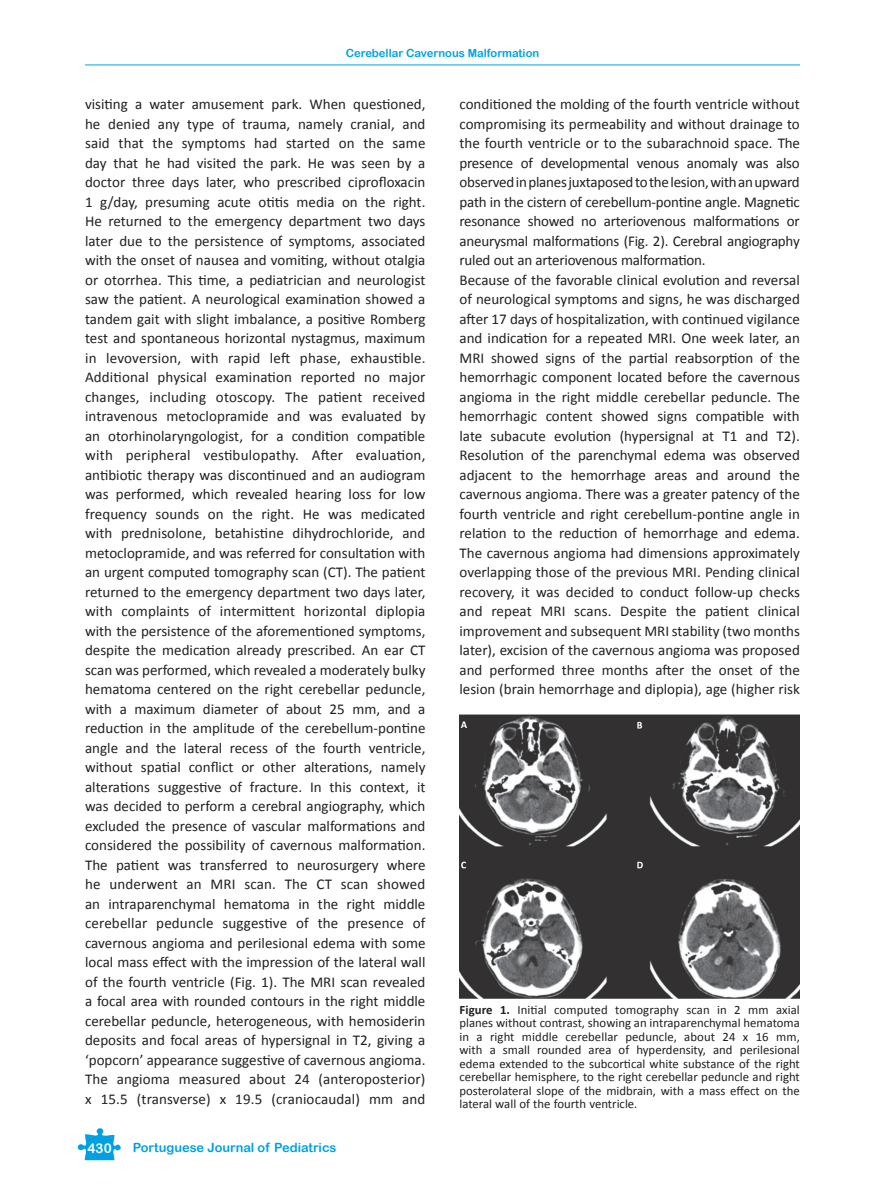
<style>
.page{position:relative;width:885px;height:1191px;background:#fff}
.page>*{position:absolute;margin:0;border:0;box-sizing:border-box;transform-origin:0 0}
.t1{font:15px/19.5px "Calibri";color:#231f20;text-align:justify}
.t2{font:13.5px "Arial Rounded MT Bold";color:#fff}
.t3{font:12.75px/13.5px "Calibri";color:#231f20;text-align:justify}
.t4{font:12.75px "Arial Rounded MT Bold";color:#00a1e3}
.t5{font:11.25px "Arial Rounded MT Bold";color:#00a1e3}
.s1{font-weight:700}
</style>
<div class="page">
<hr style="left:85px;top:65px;width:714px;height:1px;background:#00a1e3">
<svg style="left:77px;top:1128px;width:44px;height:32px"></svg>
<img style="left:459px;top:714px;width:340px;height:284px">
<p class="t5" style="left:345px;top:46px;width:195px">Cerebellar Cavernous Malformation</p>
<p class="t1" style="left:85px;top:94px;width:342px">visiting a water amusement park. When questioned, he denied any type of trauma, namely cranial, and said that the symptoms had started on the same day that he had visited the park. He was seen by a doctor three days later, who prescribed ciprofloxacin 1 g/day, presuming acute otitis media on the right.<br>He returned to the emergency department two days later due to the persistence of symptoms, associated with the onset of nausea and vomiting, without otalgia or otorrhea. This time, a pediatrician and neurologist saw the patient. A neurological examination showed a tandem gait with slight imbalance, a positive Romberg test and spontaneous horizontal nystagmus, maximum in levoversion, with rapid left phase, exhaustible.<br>Additional physical examination reported no major changes, including otoscopy. The patient received intravenous metoclopramide and was evaluated by an otorhinolaryngologist, for a condition compatible with peripheral vestibulopathy. After evaluation, antibiotic therapy was discontinued and an audiogram was performed, which revealed hearing loss for low frequency sounds on the right. He was medicated with prednisolone, betahistine dihydrochloride, and metoclopramide, and was referred for consultation with an urgent computed tomography scan (CT). The patient returned to the emergency department two days later, with complaints of intermittent horizontal diplopia with the persistence of the aforementioned symptoms, despite the medication already prescribed. An ear CT scan was performed, which revealed a moderately bulky hematoma centered on the right cerebellar peduncle, with a maximum diameter of about 25 mm, and a reduction in the amplitude of the cerebellum-pontine angle and the lateral recess of the fourth ventricle, without spatial conflict or other alterations, namely alterations suggestive of fracture. In this context, it was decided to perform a cerebral angiography, which excluded the presence of vascular malformations and considered the possibility of cavernous malformation.<br>The patient was transferred to neurosurgery where he underwent an MRI scan. The CT scan showed an intraparenchymal hematoma in the right middle cerebellar peduncle suggestive of the presence of cavernous angioma and perilesional edema with some local mass effect with the impression of the lateral wall of the fourth ventricle (Fig. 1). The MRI scan revealed a focal area with rounded contours in the right middle cerebellar peduncle, heterogeneous, with hemosiderin deposits and focal areas of hypersignal in T2, giving a ‘popcorn’ appearance suggestive of cavernous angioma.<br>The angioma measured about 24 (anteroposterior) x 15.5 (transverse) x 19.5 (craniocaudal) mm and</p>
<p class="t1" style="left:459px;top:94px;width:342px;text-align:left">conditioned the molding of the fourth ventricle without compromising its permeability and without drainage to the fourth ventricle or to the subarachnoid space. The presence of developmental venous anomaly was also observed in planes juxtaposed to the lesion, with an upward path in the cistern of cerebellum-pontine angle. Magnetic resonance showed no arteriovenous malformations or aneurysmal malformations (Fig. 2). Cerebral angiography ruled out an arteriovenous malformation.<br>Because of the favorable clinical evolution and reversal of neurological symptoms and signs, he was discharged after 17 days of hospitalization, with continued vigilance and indication for a repeated MRI. One week later, an MRI showed signs of the partial reabsorption of the hemorrhagic component located before the cavernous angioma in the right middle cerebellar peduncle. The hemorrhagic content showed signs compatible with late subacute evolution (hypersignal at T1 and T2).<br>Resolution of the parenchymal edema was observed adjacent to the hemorrhage areas and around the cavernous angioma. There was a greater patency of the fourth ventricle and right cerebellum-pontine angle in relation to the reduction of hemorrhage and edema.<br>The cavernous angioma had dimensions approximately overlapping those of the previous MRI. Pending clinical recovery, it was decided to conduct follow-up checks and repeat MRI scans. Despite the patient clinical improvement and subsequent MRI stability (two months later), excision of the cavernous angioma was proposed and performed three months after the onset of the lesion (brain hemorrhage and diplopia), age (higher risk</p>
<p class="t3" style="left:459px;top:1002px;width:342px"><span class="s1">Figure 1.</span> Initial computed tomography scan in 2 mm axial planes without contrast, showing an intraparenchymal hematoma in a right middle cerebellar peduncle, about 24 x 16 mm, with a small rounded area of hyperdensity, and perilesional edema extended to the subcortical white substance of the right cerebellar hemisphere, to the right cerebellar peduncle and right posterolateral slope of the midbrain, with a mass effect on the lateral wall of the fourth ventricle.</p>
<p class="t2" style="left:88px;top:1139px;width:26px">430</p>
<p class="t4" style="left:133px;top:1140px;width:205px">Portuguese Journal of Pediatrics</p>
</div>
